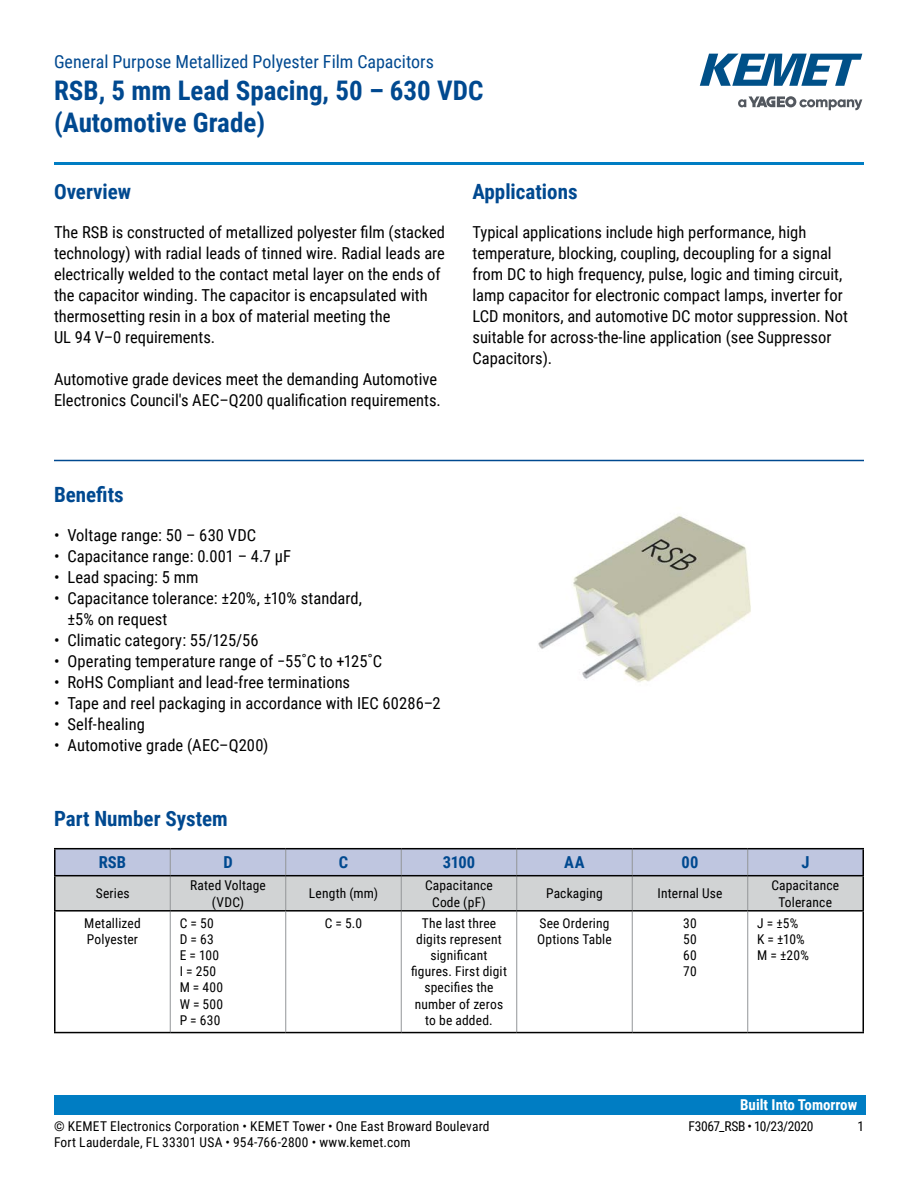
<style>
.page{position:relative;width:918px;height:1188px;background:#fff}
.page>*{position:absolute;margin:0;border:0;box-sizing:border-box;transform-origin:0 0}
.t1{font:700 27px/32.4px "Roboto Condensed";color:#004990}
.t2{font:700 21px "Roboto Condensed";color:#004990}
.t3{font:18px "Roboto Condensed";color:#004990}
.t4{font:16.5px/21px "Roboto Condensed";color:#000}
.t5{font:700 16.5px "Roboto Condensed";letter-spacing:.005em;color:#004990}
.t6{font:700 15px "Roboto Condensed";color:#fff}
.t7{font:13.5px/16.2px "Roboto Condensed";letter-spacing:.015em;color:#000;text-align:center}
.t8{font:13.5px "Roboto Condensed";letter-spacing:-.025em;color:#000}
</style>
<div class="page">
<svg style="left:738px;top:96px;width:124px;height:14px"></svg>
<svg style="left:700px;top:54px;width:162px;height:32px"></svg>
<hr style="left:54px;top:162px;width:810px;height:3px;background:#007dc3">
<div style="left:54px;top:1095px;width:811px;height:20px;background:#007dc3"></div>
<hr style="left:54px;top:460px;width:810px;height:1px;background:#004990">
<hr style="left:54px;top:876px;width:2px;height:34px;background:#000">
<hr style="left:862px;top:876px;width:2px;height:34px;background:#000">
<hr style="left:401px;top:912px;width:1px;height:120px;background:#939598">
<hr style="left:516px;top:912px;width:1px;height:120px;background:#939598">
<hr style="left:632px;top:912px;width:1px;height:120px;background:#939598">
<hr style="left:54px;top:875px;width:116px;height:1px;background:#000">
<hr style="left:748px;top:875px;width:116px;height:1px;background:#000">
<svg style="left:55px;top:849px;width:808px;height:61px;background:#c2c6d1"></svg>
<hr style="left:170px;top:912px;width:1px;height:120px;background:#939598">
<hr style="left:54px;top:910px;width:116px;height:2px;background:#000">
<hr style="left:170px;top:910px;width:116px;height:2px;background:#000">
<hr style="left:748px;top:910px;width:116px;height:2px;background:#000">
<hr style="left:54px;top:848px;width:116px;height:1px;background:#000">
<hr style="left:54px;top:849px;width:2px;height:26px;background:#000">
<hr style="left:170px;top:848px;width:116px;height:1px;background:#000">
<hr style="left:286px;top:848px;width:115px;height:1px;background:#000">
<hr style="left:401px;top:848px;width:116px;height:1px;background:#000">
<hr style="left:517px;top:848px;width:115px;height:1px;background:#000">
<hr style="left:632px;top:848px;width:116px;height:1px;background:#000">
<hr style="left:748px;top:848px;width:116px;height:1px;background:#000">
<hr style="left:862px;top:849px;width:2px;height:26px;background:#000">
<hr style="left:54px;top:912px;width:2px;height:120px;background:#000">
<hr style="left:862px;top:912px;width:2px;height:120px;background:#000">
<hr style="left:54px;top:1032px;width:116px;height:1px;background:#000">
<hr style="left:170px;top:1032px;width:116px;height:1px;background:#000">
<hr style="left:748px;top:1032px;width:116px;height:1px;background:#000">
<hr style="left:286px;top:910px;width:115px;height:2px;background:#000">
<hr style="left:401px;top:910px;width:116px;height:2px;background:#000">
<hr style="left:517px;top:910px;width:115px;height:2px;background:#000">
<hr style="left:632px;top:910px;width:116px;height:2px;background:#000">
<hr style="left:286px;top:1032px;width:115px;height:1px;background:#000">
<hr style="left:401px;top:1032px;width:116px;height:1px;background:#000">
<hr style="left:517px;top:1032px;width:115px;height:1px;background:#000">
<hr style="left:632px;top:1032px;width:116px;height:1px;background:#000">
<hr style="left:285px;top:912px;width:1px;height:120px;background:#939598">
<hr style="left:747px;top:912px;width:1px;height:120px;background:#939598">
<img style="left:538px;top:515px;width:213px;height:168px">
<p class="t3" style="left:54px;top:48px;width:381px">General Purpose Metallized Polyester Film Capacitors</p>
<h1 class="t1" style="left:54px;top:73px;width:431px">RSB, 5 mm Lead Spacing, 50 – 630 VDC (Automotive Grade)</h1>
<p class="t2" style="left:54px;top:177px;width:79px">Overview</p>
<p class="t4" style="left:54px;top:221px;width:392px">The RSB is constructed of metallized polyester film (stacked technology) with radial leads of tinned wire. Radial leads are electrically welded to the contact metal layer on the ends of the capacitor winding. The capacitor is encapsulated with thermosetting resin in a box of material meeting the<br>UL 94 V–0 requirements.</p>
<p class="t4" style="left:54px;top:368px;width:388px">Automotive grade devices meet the demanding Automotive<br>Electronics Council's AEC–Q200 qualification requirements.</p>
<p class="t2" style="left:472px;top:177px;width:107px">Applications</p>
<p class="t4" style="left:472px;top:221px;width:377px">Typical applications include high performance, high temperature, blocking, coupling, decoupling for a signal from DC to high frequency, pulse, logic and timing circuit, lamp capacitor for electronic compact lamps, inverter for LCD monitors, and automotive DC motor suppression. Not suitable for across-the-line application (see Suppressor Capacitors).</p>
<p class="t2" style="left:54px;top:480px;width:71px">Benefits</p>
<p class="t4" style="left:54px;top:524px;width:204px">• Voltage range: 50 – 630 VDC</p>
<p class="t4" style="left:54px;top:545px;width:239px">• Capacitance range: 0.001 – 4.7 µF</p>
<p class="t4" style="left:54px;top:566px;width:146px">• Lead spacing: 5 mm</p>
<p class="t4" style="left:67px;top:587px;width:296px;text-indent:-13px">• Capacitance tolerance: ±20%, ±10% standard, ±5% on request</p>
<p class="t4" style="left:54px;top:629px;width:206px">• Climatic category: 55/125/56</p>
<p class="t4" style="left:54px;top:650px;width:330px">• Operating temperature range of −55˚C to +125˚C</p>
<p class="t4" style="left:54px;top:671px;width:298px">• RoHS Compliant and lead-free terminations</p>
<p class="t4" style="left:54px;top:692px;width:388px">• Tape and reel packaging in accordance with IEC 60286–2</p>
<p class="t4" style="left:54px;top:713px;width:92px">• Self-healing</p>
<p class="t4" style="left:54px;top:734px;width:216px">• Automotive grade (AEC–Q200)</p>
<p class="t2" style="left:54px;top:804px;width:175px">Part Number System</p>
<p class="t5" style="left:99px;top:851px;width:29px">RSB</p>
<p class="t5" style="left:223px;top:851px;width:11px">D</p>
<p class="t5" style="left:339px;top:851px;width:11px">C</p>
<p class="t5" style="left:443px;top:851px;width:34px">3100</p>
<p class="t5" style="left:564px;top:851px;width:22px">AA</p>
<p class="t5" style="left:682px;top:851px;width:18px">00</p>
<p class="t5" style="left:801px;top:851px;width:10px">J</p>
<p class="t7" style="left:96px;top:885px;width:35px">Series</p>
<p class="t7" style="left:190px;top:877px;width:77px">Rated Voltage (VDC)</p>
<p class="t7" style="left:309px;top:885px;width:71px">Length (mm)</p>
<p class="t7" style="left:425px;top:877px;width:69px">Capacitance<br>Code (pF)</p>
<p class="t7" style="left:546px;top:885px;width:58px">Packaging</p>
<p class="t7" style="left:658px;top:885px;width:66px">Internal Use</p>
<p class="t7" style="left:771px;top:877px;width:69px">Capacitance<br>Tolerance</p>
<p class="t7" style="left:84px;top:914px;width:58px;text-align:left">Metallized<br>Polyester</p>
<p class="t7" style="left:180px;top:914px;width:45px;text-align:left">C = 50<br>D = 63<br>E = 100<br>I = 250<br>M = 400<br>W = 500<br>P = 630</p>
<p class="t7" style="left:325px;top:914px;width:39px">C = 5.0</p>
<p class="t7" style="left:411px;top:914px;width:97px">The last three digits represent significant figures. First digit specifies the number of zeros to be added.</p>
<p class="t7" style="left:537px;top:914px;width:76px;text-align:left">See Ordering<br>Options Table</p>
<p class="t7" style="left:683px;top:914px;width:15px;text-align:justify">30<br>50<br>60<br>70</p>
<p class="t7" style="left:757px;top:914px;width:53px;text-align:left">J = ±5%<br>K = ±10%<br>M = ±20%</p>
<p class="t6" style="left:740px;top:1094px;width:119px">Built Into Tomorrow</p>
<p class="t7" style="left:54px;top:1117px;width:437px">© KEMET Electronics Corporation • KEMET Tower • One East Broward Boulevard</p>
<p class="t8" style="left:689px;top:1116px;width:127px">F3067_RSB • 10/23/2020</p>
<p class="t7" style="left:857px;top:1117px;width:8px">1</p>
<p class="t7" style="left:54px;top:1133px;width:358px">Fort Lauderdale, FL 33301 USA • 954-766-2800 • www.kemet.com</p>
</div>
